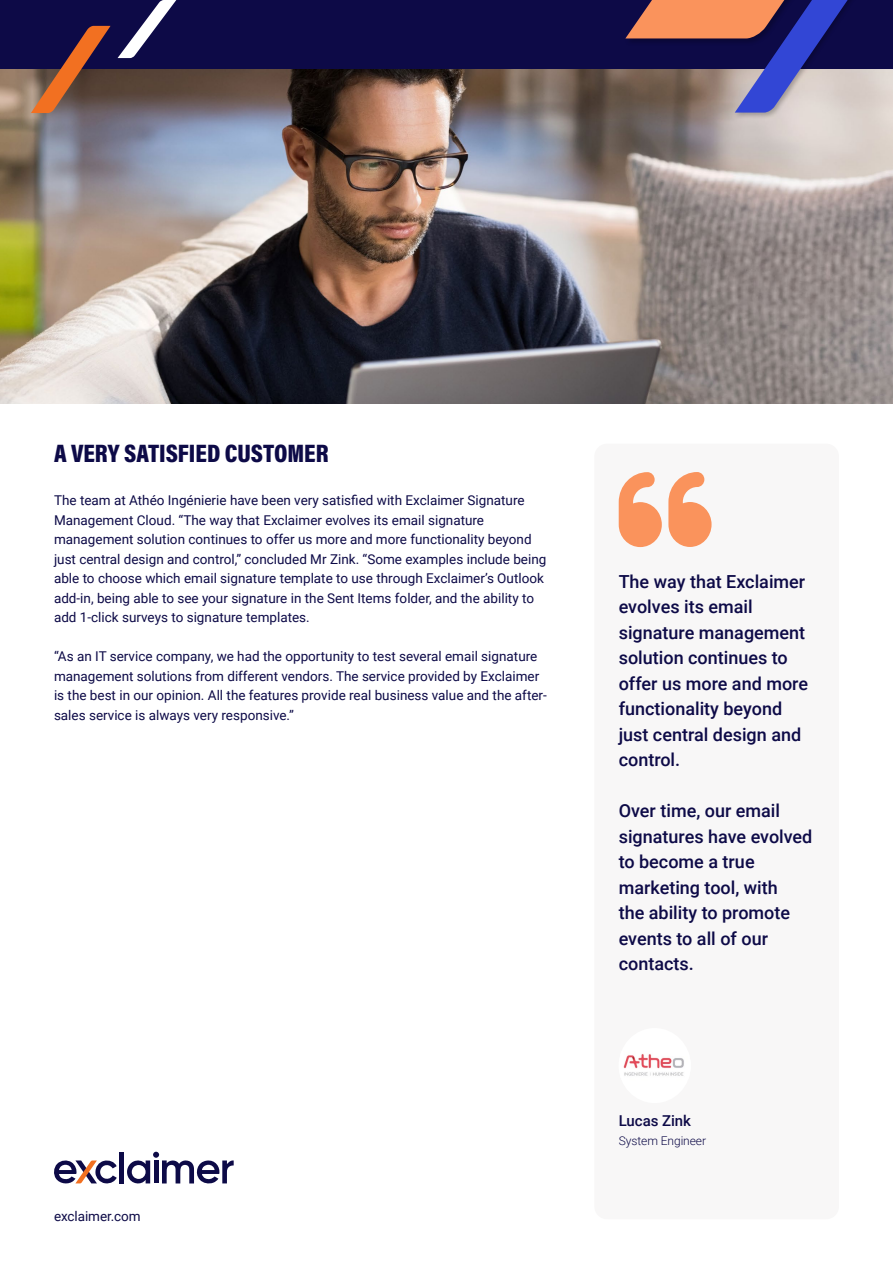
<style>
.page{position:relative;width:893px;height:1263px;background:#fff}
.page>*{position:absolute;margin:0;border:0;box-sizing:border-box;transform-origin:0 0}
.t1{font:900 25.5px "Acumin Pro Cond";color:#0d0a47}
.t2{font:500 18px/25.5px "Roboto";color:#0d0a47}
.t3{font:500 15px "Roboto";letter-spacing:-.005em;color:#0d0a47}
.t4{font:13.5px/19.5px "Roboto";color:#0d0a47}
.t5{font:300 12px "Roboto";letter-spacing:-.005em;color:#0d0a47}
</style>
<div class="page">
<div style="left:0;top:0;width:893px;height:77px;background:#0d0a47"></div>
<div style="left:594px;top:444px;width:245px;height:775px;background:#f8f7f7;border-radius:13px"></div>
<svg style="left:619px;top:472px;width:43px;height:75px"></svg>
<svg style="left:668px;top:472px;width:44px;height:75px"></svg>
<img style="left:0;top:69px;width:893px;height:334px">
<div style="left:619px;top:1028px;width:72px;height:75px;background:#fff;border-radius:50%"></div>
<img style="left:623px;top:1053px;width:61px;height:23px">
<svg style="left:31px;top:26px;width:80px;height:87px"></svg>
<div style="left:733px;top:0;width:145px;height:119px;background:#000;opacity:.25"></div>
<svg style="left:625px;top:0;width:268px;height:113px"></svg>
<svg style="left:118px;top:0;width:58px;height:58px"></svg>
<svg style="left:54px;top:1160px;width:63px;height:24px"></svg>
<hr style="left:120px;top:1152px;width:4px;height:31px;background:#0d0a47">
<svg style="left:127px;top:1152px;width:107px;height:32px"></svg>
<h1 class="t1" style="left:54px;top:437px;width:276px">A VERY SATISFIED CUSTOMER</h1>
<p class="t4" style="left:54px;top:490px;width:494px">The team at Athéo Ingénierie have been very satisfied with Exclaimer Signature Management Cloud. “The way that Exclaimer evolves its email signature management solution continues to offer us more and more functionality beyond just central design and control,” concluded Mr Zink. “Some examples include being able to choose which email signature template to use through Exclaimer’s Outlook add-in, being able to see your signature in the Sent Items folder, and the ability to add 1-click surveys to signature templates.</p>
<p class="t4" style="left:54px;top:646px;width:494px">“As an IT service company, we had the opportunity to test several email signature management solutions from different vendors. The service provided by Exclaimer is the best in our opinion. All the features provide real business value and the after&shy;sales service is always very responsive.”</p>
<p class="t4" style="left:54px;top:1205px;width:88px">exclaimer.com</p>
<h2 class="t2" style="left:619px;top:568px;width:191px">The way that Exclaimer evolves its email signature management solution continues to offer us more and more functionality beyond just central design and control.</h2>
<h2 class="t2" style="left:619px;top:797px;width:195px">Over time, our email signatures have evolved to become a true marketing tool, with<br>the ability to promote events to all of our contacts.</h2>
<p class="t3" style="left:619px;top:1110px;width:74px">Lucas Zink</p>
<p class="t5" style="left:619px;top:1132px;width:89px">System Engineer</p>
</div>
